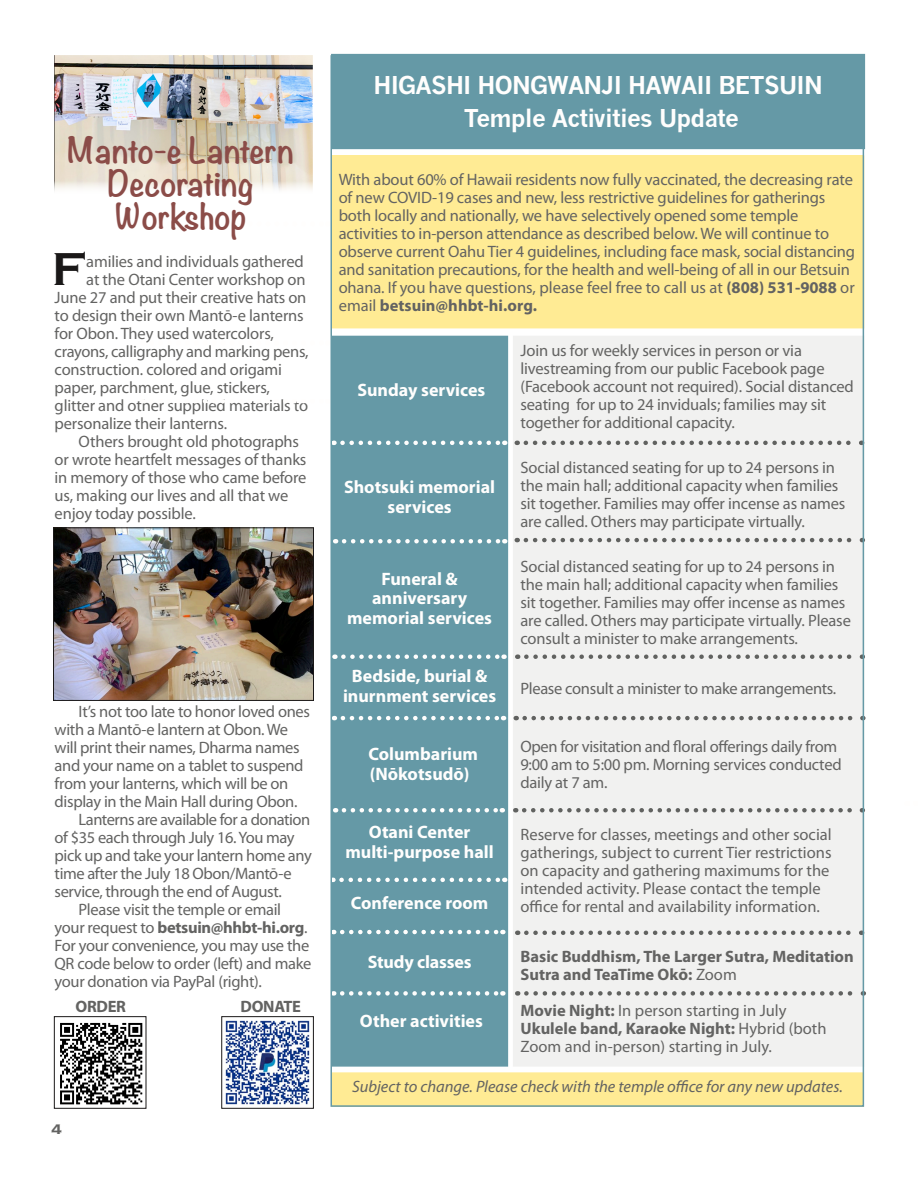
<style>
.page{position:relative;width:918px;height:1188px;background:#fff}
.page>*{position:absolute;margin:0;border:0;box-sizing:border-box;transform-origin:0 0}
.t1{font:700 47.4px "Copperplate Gothic";color:#1a1818}
.t2{font:700 31.5px/33px "Noteworthy";color:#8b4c48;text-align:center}
.t3{font:700 24px/33.8px "News Gothic";letter-spacing:-.03em;color:#fffefd;text-align:center}
.t4{font:700 18px/19.5px "Myriad Pro";color:#fffefd;text-align:center}
.t5{font:700 18px "Copperplate";color:#636362}
.t6{font:16.5px/18px "Myriad Pro";letter-spacing:-.01em;color:#636362}
.t7{font:700 16.5px/18.8px "Myriad Pro";color:#636362}
.t8{font:italic 16.5px "Myriad Pro";color:#636362}
.t9{font:700 16.5px "Myriad Pro";letter-spacing:-.02em;color:#636362}
.t10{font:16.5px "Myriad Pro";letter-spacing:-.03em;color:#636362}
.s1{font-weight:400}
.s2{font-weight:700}
.s3{font-size:16.8px;color:#616260}
</style>
<div class="page">
<div style="left:332px;top:54px;width:533px;height:95px;background:#6599a6"></div>
<div style="left:332px;top:336px;width:176px;height:730px;background:#6599a6"></div>
<div style="left:513px;top:336px;width:351px;height:730px;background:#f1f1f0"></div>
<svg style="left:342px;top:441px;width:163px;height:4px"></svg>
<svg style="left:344px;top:539px;width:161px;height:5px"></svg>
<svg style="left:526px;top:654px;width:335px;height:5px"></svg>
<svg style="left:525px;top:716px;width:336px;height:4px"></svg>
<svg style="left:526px;top:441px;width:335px;height:4px"></svg>
<div style="left:332px;top:156px;width:532px;height:172px;background:#ffeb94"></div>
<svg style="left:526px;top:538px;width:335px;height:4px"></svg>
<div style="left:332px;top:1073px;width:531px;height:33px;background:#ffeb94"></div>
<div style="left:331px;top:1072px;width:533px;height:35px;border:1px solid #ffeb94"></div>
<img style="left:60px;top:1022px;width:83px;height:83px">
<div style="left:54px;top:1016px;width:92px;height:93px;border:1px solid #1a1818"></div>
<img style="left:225px;top:1020px;width:87px;height:85px">
<div style="left:221px;top:1016px;width:93px;height:93px;border:1px solid #1a1818"></div>
<img style="left:55px;top:56px;width:257px;height:135px">
<img style="left:55px;top:529px;width:257px;height:170px">
<div style="left:53px;top:527px;width:261px;height:174px;border:1px solid #1a1818"></div>
<svg style="left:526px;top:931px;width:335px;height:4px"></svg>
<svg style="left:524px;top:808px;width:337px;height:4px"></svg>
<svg style="left:526px;top:991px;width:335px;height:5px"></svg>
<svg style="left:342px;top:878px;width:163px;height:4px"></svg>
<svg style="left:342px;top:991px;width:161px;height:5px"></svg>
<svg style="left:343px;top:654px;width:162px;height:5px"></svg>
<svg style="left:342px;top:930px;width:161px;height:4px"></svg>
<svg style="left:344px;top:808px;width:159px;height:4px"></svg>
<svg style="left:343px;top:716px;width:161px;height:4px"></svg>
<h2 class="t2" style="left:67px;top:131px;width:228px">Manto-e Lantern<br>Decorating<br>Workshop</h2>
<h1 class="t1" style="left:52px;top:243px;width:36px">F</h1>
<p class="t6" style="left:86px;top:253px;width:219px">amilies and individuals gathered</p>
<p class="t6" style="left:86px;top:271px;width:221px">at the Otani Center workshop on</p>
<p class="t6" style="left:55px;top:289px;width:253px">June 27 and put their creative hats on</p>
<p class="t6" style="left:55px;top:307px;width:251px">to design their own Mantō-e lanterns</p>
<p class="t6" style="left:55px;top:325px;width:221px">for Obon. They used watercolors,</p>
<p class="t6" style="left:55px;top:343px;width:255px">crayons, calligraphy and marking pens,</p>
<p class="t6" style="left:55px;top:361px;width:229px">construction. colored and origami</p>
<p class="t6" style="left:55px;top:379px;width:217px">paper, parchment, glue, stickers,</p>
<p class="t6" style="left:55px;top:397px;width:255px">glitter and other supplied materials to</p>
<p class="t6" style="left:55px;top:415px;width:174px">personalize their lanterns.</p>
<p class="t6" style="left:79px;top:433px;width:222px">Others brought old photographs</p>
<p class="t6" style="left:55px;top:451px;width:253px">or wrote heartfelt messages of thanks</p>
<p class="t6" style="left:55px;top:469px;width:253px">in memory of those who came before</p>
<p class="t6" style="left:55px;top:487px;width:235px">us, making our lives and all that we</p>
<p class="t6" style="left:55px;top:505px;width:143px">enjoy today possible.</p>
<p class="t6" style="left:79px;top:703px;width:233px">It’s not too late to honor loved ones</p>
<p class="t6" style="left:55px;top:721px;width:235px">with a Mantō-e lantern at Obon. We</p>
<p class="t6" style="left:55px;top:739px;width:246px">will print their names, Dharma names</p>
<p class="t6" style="left:55px;top:757px;width:250px">and your name on a tablet to suspend</p>
<p class="t6" style="left:55px;top:775px;width:235px">from your lanterns, which will be on</p>
<p class="t6" style="left:55px;top:793px;width:244px">display in the Main Hall during Obon.</p>
<p class="t10" style="left:79px;top:810px;width:233px">Lanterns are available for a donation</p>
<p class="t6" style="left:55px;top:829px;width:242px">of $35 each through July 16. You may</p>
<p class="t6" style="left:55px;top:847px;width:259px">pick up and take your lantern home any</p>
<p class="t6" style="left:55px;top:865px;width:239px">time after the July 18 Obon/Mantō-e</p>
<p class="t6" style="left:55px;top:883px;width:229px">service, through the end of August.</p>
<p class="t6" style="left:79px;top:901px;width:204px">Please visit the temple or email</p>
<p class="t9" style="left:55px;top:917px;width:254px"><span class="s1">your request to</span> betsuin@hhbt-hi.org<span class="s1">.</span></p>
<p class="t6" style="left:55px;top:937px;width:256px">For your convenience, you may use the</p>
<p class="t6" style="left:55px;top:955px;width:258px">QR code below to order (left) and make</p>
<p class="t6" style="left:55px;top:973px;width:209px">your donation via PayPal (right).</p>
<p class="t7" style="left:76px;top:997px;width:52px">ORDER</p>
<p class="t7" style="left:241px;top:997px;width:62px">DONATE</p>
<p class="t5" style="left:51px;top:1121px;width:12px">4</p>
<h3 class="t3" style="left:373px;top:68px;width:451px">HIGASHI HONGWANJI HAWAII BETSUIN<br>Temple Activities Update</h3>
<p class="t6" style="left:339px;top:170px;width:518px">With about 60% of Hawaii residents now fully vaccinated, the decreasing rate of new COVID-19 cases and new, less restrictive guidelines for gatherings both locally and nationally, we have selectively opened some temple activities to in-person attendance as described below. We will continue to observe current Oahu Tier 4 guidelines, including face mask, social distancing and sanitation precautions, for the health and well-being of all in our Betsuin ohana. If you have questions, please feel free to call us at <span class="s2">(808) 531-9088</span> or email <span class="s2">betsuin@hhbt-hi.org.</span></p>
<p class="t4" style="left:357px;top:379px;width:130px">Sunday services</p>
<p class="t4" style="left:344px;top:477px;width:153px">Shotsuki memorial services</p>
<p class="t4" style="left:347px;top:568px;width:146px">Funeral &amp; anniversary memorial services</p>
<p class="t4" style="left:343px;top:666px;width:155px">Bedside, burial &amp; inurnment services</p>
<p class="t4" style="left:368px;top:744px;width:111px;text-align:left">Columbarium (Nōkotsudō)</p>
<p class="t4" style="left:345px;top:822px;width:150px">Otani Center multi-purpose hall</p>
<p class="t4" style="left:351px;top:892px;width:139px">Conference room</p>
<p class="t4" style="left:368px;top:952px;width:105px">Study classes</p>
<p class="t4" style="left:360px;top:1011px;width:125px">Other activities</p>
<p class="t6" style="left:520px;top:341px;width:335px">Join us for weekly services in person or via livestreaming from our public Facebook page (Facebook account not required). Social distanced seating for up to 24 inviduals; families may sit together for additional capacity.</p>
<p class="t6" style="left:520px;top:458px;width:326px">Social distanced seating for up to 24 persons in the main hall; additional capacity when families sit together. Families may offer incense as names are called. Others may participate virtually.</p>
<p class="t6" style="left:520px;top:557px;width:332px">Social distanced seating for up to 24 persons in the main hall; additional capacity when families sit together. Families may offer incense as names are called. Others may participate virtually. Please consult a minister to make arrangements.</p>
<p class="t6" style="left:520px;top:679px;width:317px">Please consult a minister to make arrangements.</p>
<p class="t6" style="left:520px;top:738px;width:323px">Open for visitation and floral offerings daily from<br>9:00 am to 5:00 pm. Morning services conducted daily at 7 am.</p>
<p class="t6" style="left:520px;top:825px;width:313px">Reserve for classes, meetings and other social gatherings, subject to current Tier restrictions on capacity and gathering maximums for the intended activity. Please contact the temple office for rental and availability information.</p>
<p class="t7" style="left:520px;top:946px;width:335px">Basic Buddhism, The Larger Sutra, Meditation<br>Sutra and TeaTime Ok<span class="s3">ō</span>: <span class="s1">Zoom</span></p>
<p class="t6" style="left:520px;top:1002px;width:308px"><span class="s2">Movie Night:</span> In person starting in July<br><span class="s2">Ukulele band, Karaoke Night:</span> Hybrid (both<br>Zoom and in-person) starting in July.</p>
<p class="t8" style="left:352px;top:1077px;width:492px">Subject to change. Please check with the temple office for any new updates.</p>
</div>
